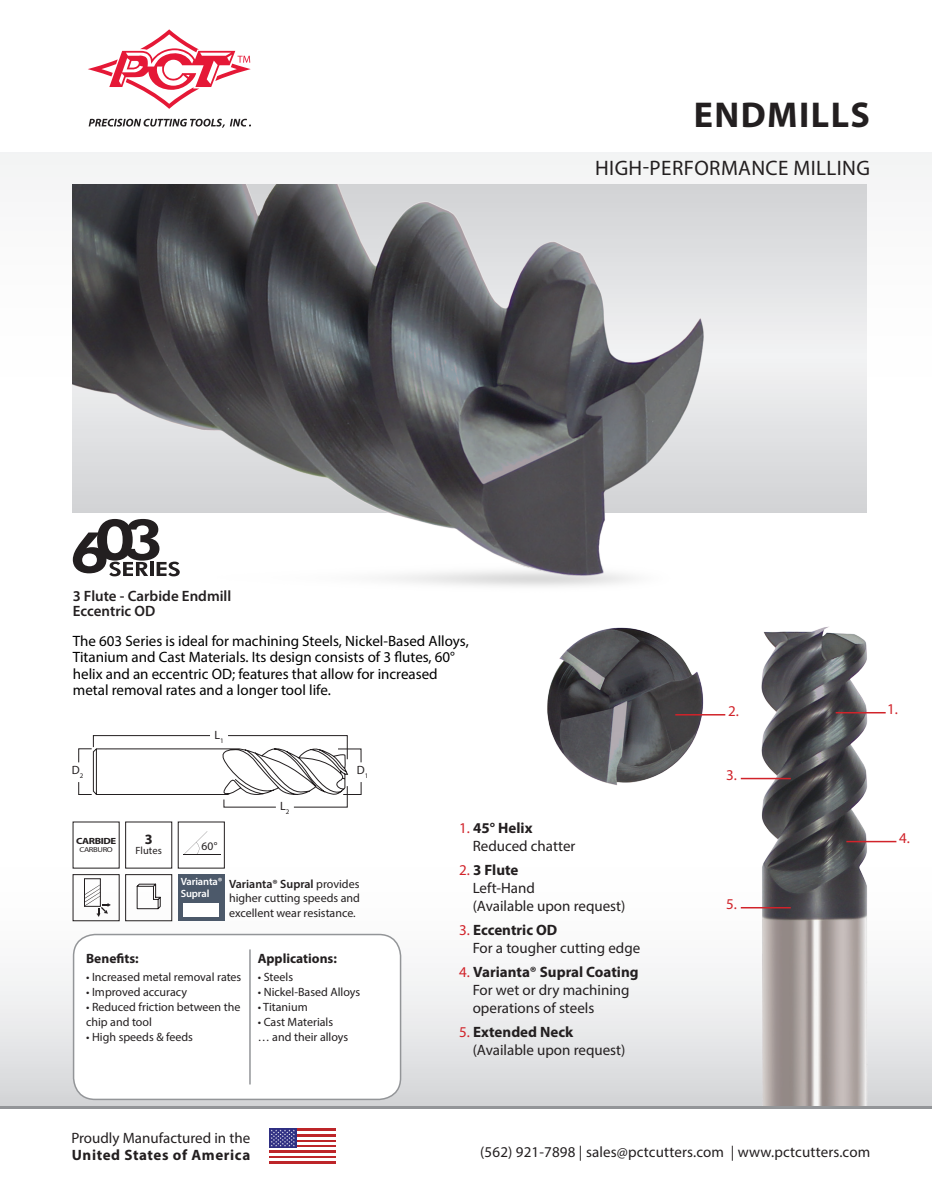
<style>
.page{position:relative;width:932px;height:1202px;background:#fff}
.page>*{position:absolute;margin:0;border:0;box-sizing:border-box;transform-origin:0 0}
.t1{font:700 36px "Myriad Pro";letter-spacing:.04em;color:#231f20}
.t2{font:21px "Myriad Pro";letter-spacing:.02em;color:#231f20}
.t3{font:15px/18px "Myriad Pro";color:#231f20}
.t4{font:15px/16.5px "Myriad Pro";color:#000}
.t5{font:700 15px "Myriad Pro";color:#231f20}
.Columns-3_Part{font:600 15px "Myriad Pro";color:#231f20}
.t6{font:700 15px "Myriad Pro";letter-spacing:.04em;color:#231f20}
.t7{font:15px "Myriad Pro";color:#d1232a}
.t8{font:700 14.25px "Myriad Pro";color:#231f20}
.t9{font:700 13.5px "Myriad Pro";color:#231f20}
.t10{font:12px/14.4px "Myriad Pro";color:#231f20}
.t11{font:11.55px "Myriad Pro";color:#231f20}
.FXC_16xD{font:600 10.5px/11.4px "Myriad Pro";letter-spacing:-.01em;color:#fff}
.t12{font:10.5px "Myriad Pro";letter-spacing:.01em;color:#231f20}
.FXC_16xD-2{font:700 9px "Myriad Pro";letter-spacing:-.04em;color:#231f20;scale:1.19 1}
.FXC_16xD-3{font:7.2px "Myriad Pro";letter-spacing:-.04em;color:#231f20;scale:1.19 1}
.s1{font-weight:600}
.s2{font-weight:400;color:#d1232a}
</style>
<div class="page">
<div style="left:0;top:152px;width:932px;height:286px;background:#f6f6f7"></div>
<div style="left:0;top:821px;width:932px;height:287px;background:linear-gradient(to bottom,#fff,#dbdcde)"></div>
<hr style="left:931px;top:152px;width:1px;height:286px;background:#fcfcfc">
<svg style="left:931px;top:821px;width:1px;height:287px"></svg>
<svg style="left:89px;top:119px;width:162px;height:9px"></svg>
<svg style="left:88px;top:29px;width:163px;height:80px"></svg>
<img style="left:73px;top:185px;width:805px;height:921px">
<svg style="left:78px;top:735px;width:283px;height:72px"></svg>
<svg style="left:73px;top:519px;width:107px;height:57px"></svg>
<div style="left:125px;top:821px;width:47px;height:47px;border:1px solid #231f20"></div>
<div style="left:73px;top:874px;width:46px;height:47px;border:1px solid #231f20"></div>
<svg style="left:84px;top:884px;width:27px;height:32px"></svg>
<div style="left:84px;top:878px;width:16px;height:28px;border:1px solid #231f20"></div>
<div style="left:125px;top:874px;width:47px;height:47px;border:1px solid #231f20"></div>
<svg style="left:137px;top:884px;width:23px;height:25px"></svg>
<hr style="left:183px;top:854px;width:38px;height:1px;background:#231f20">
<svg style="left:183px;top:831px;width:24px;height:23px"></svg>
<div style="left:178px;top:874px;width:46px;height:47px;background:#4c596a"></div>
<div style="left:183px;top:903px;width:36px;height:14px;background:#fff"></div>
<hr style="left:835px;top:712px;width:50px;height:1px;background:#d1232a">
<hr style="left:675px;top:714px;width:50px;height:1px;background:#d1232a">
<hr style="left:740px;top:777px;width:50px;height:2px;background:#d1232a">
<hr style="left:740px;top:907px;width:50px;height:1px;background:#d1232a">
<hr style="left:846px;top:840px;width:50px;height:2px;background:#d1232a">
<hr style="left:269px;top:1128px;width:67px;height:3px;background:#bd2529">
<hr style="left:269px;top:1134px;width:67px;height:2px;background:#bd2529">
<svg style="left:296px;top:1139px;width:40px;height:3px"></svg>
<svg style="left:296px;top:1144px;width:40px;height:3px"></svg>
<hr style="left:269px;top:1150px;width:67px;height:2px;background:#bd2529">
<svg style="left:269px;top:1156px;width:67px;height:2px"></svg>
<svg style="left:269px;top:1161px;width:67px;height:2px"></svg>
<div style="left:269px;top:1128px;width:27px;height:19px;background:#2f2f83"></div>
<svg style="left:271px;top:1129px;width:24px;height:17px"></svg>
<hr style="left:0;top:1106px;width:931px;height:2px;background:#939598">
<p class="t1" style="left:693px;top:91px;width:178px">ENDMILLS</p>
<p class="t2" style="left:595px;top:155px;width:276px">HIGH-PERFORMANCE MILLING</p>
<p class="Columns-3_Part" style="left:73px;top:587px;width:160px">3 Flute - Carbide Endmill</p>
<p class="Columns-3_Part" style="left:73px;top:602px;width:84px">Eccentric OD</p>
<p class="t4" style="left:73px;top:632px;width:397px">The 603 Series is ideal for machining Steels, Nickel-Based Alloys, Titanium and Cast Materials. Its design consists of 3 flutes, 60° helix and an eccentric OD; features that allow for increased metal removal rates and a longer tool life.</p>
<p class="t10" style="left:72px;top:762px;width:13px">D<sub>2</sub></p>
<p class="t10" style="left:214px;top:727px;width:11px">L<sub>1</sub></p>
<p class="t10" style="left:280px;top:798px;width:11px">L<sub>2</sub></p>
<p class="t10" style="left:357px;top:762px;width:13px">D<sub>1</sub></p>
<p class="t7" style="left:728px;top:701px;width:12px">2.</p>
<p class="t7" style="left:887px;top:699px;width:12px">1.</p>
<p class="t7" style="left:726px;top:765px;width:12px">3.</p>
<p class="FXC_16xD-2" style="left:76px;top:835px;width:35px">CARBIDE</p>
<p class="FXC_16xD-3" style="left:79px;top:844px;width:30px">CARBURO</p>
<p class="t8" style="left:145px;top:829px;width:9px">3</p>
<p class="t12" style="left:135px;top:844px;width:28px">Flutes</p>
<p class="t11" style="left:201px;top:839px;width:17px">60°</p>
<p class="FXC_16xD" style="left:181px;top:875px;width:43px">Varianta®<br>Supral</p>
<p class="t10" style="left:229px;top:876px;width:132px;text-align:justify"><span class="s1">Varianta® Supral</span> provides higher cutting speeds and excellent wear resistance.</p>
<p class="t9" style="left:86px;top:950px;width:54px">Benefits:</p>
<p class="t9" style="left:258px;top:950px;width:81px">Applications:</p>
<p class="t10" style="left:86px;top:970px;width:157px">• Increased metal removal rates</p>
<p class="t10" style="left:86px;top:985px;width:103px">• Improved accuracy</p>
<p class="t10" style="left:86px;top:999px;width:156px;line-height:15px">• Reduced friction between the chip and tool</p>
<p class="t10" style="left:86px;top:1030px;width:108px">• High speeds &amp; feeds</p>
<p class="t10" style="left:258px;top:970px;width:37px">• Steels</p>
<p class="t10" style="left:258px;top:985px;width:104px">• Nickel-Based Alloys</p>
<p class="t10" style="left:258px;top:1000px;width:51px">• Titanium</p>
<p class="t10" style="left:258px;top:1015px;width:77px">• Cast Materials</p>
<p class="t10" style="left:258px;top:1030px;width:92px">… and their alloys</p>
<p class="t5" style="left:459px;top:818px;width:75px"><span class="s2">1.</span> 45° Helix</p>
<p class="t3" style="left:472px;top:836px;width:104px">Reduced chatter</p>
<p class="t5" style="left:459px;top:860px;width:61px"><span class="s2">2.</span> 3 Flute</p>
<p class="t3" style="left:472px;top:878px;width:64px">Left-Hand</p>
<p class="t3" style="left:472px;top:896px;width:154px">(Available upon request)</p>
<p class="t5" style="left:459px;top:920px;width:100px"><span class="s2">3.</span> Eccentric OD</p>
<p class="t3" style="left:472px;top:938px;width:169px">For a tougher cutting edge</p>
<p class="t5" style="left:459px;top:962px;width:181px"><span class="s2">4.</span> Varianta® Supral Coating</p>
<p class="t3" style="left:472px;top:980px;width:158px">For wet or dry machining operations of steels</p>
<p class="t5" style="left:459px;top:1022px;width:116px"><span class="s2">5.</span> Extended Neck</p>
<p class="t3" style="left:472px;top:1040px;width:154px">(Available upon request)</p>
<p class="t7" style="left:726px;top:894px;width:12px">5.</p>
<p class="t3" style="left:71px;top:1128px;width:180px">Proudly Manufactured in the</p>
<p class="t6" style="left:72px;top:1145px;width:180px">United States of America</p>
<p class="t3" style="left:480px;top:1142px;width:391px">(562) 921-7898 | sales@pctcutters.com | www.pctcutters.com</p>
<p class="t7" style="left:899px;top:828px;width:12px">4.</p>
</div>
